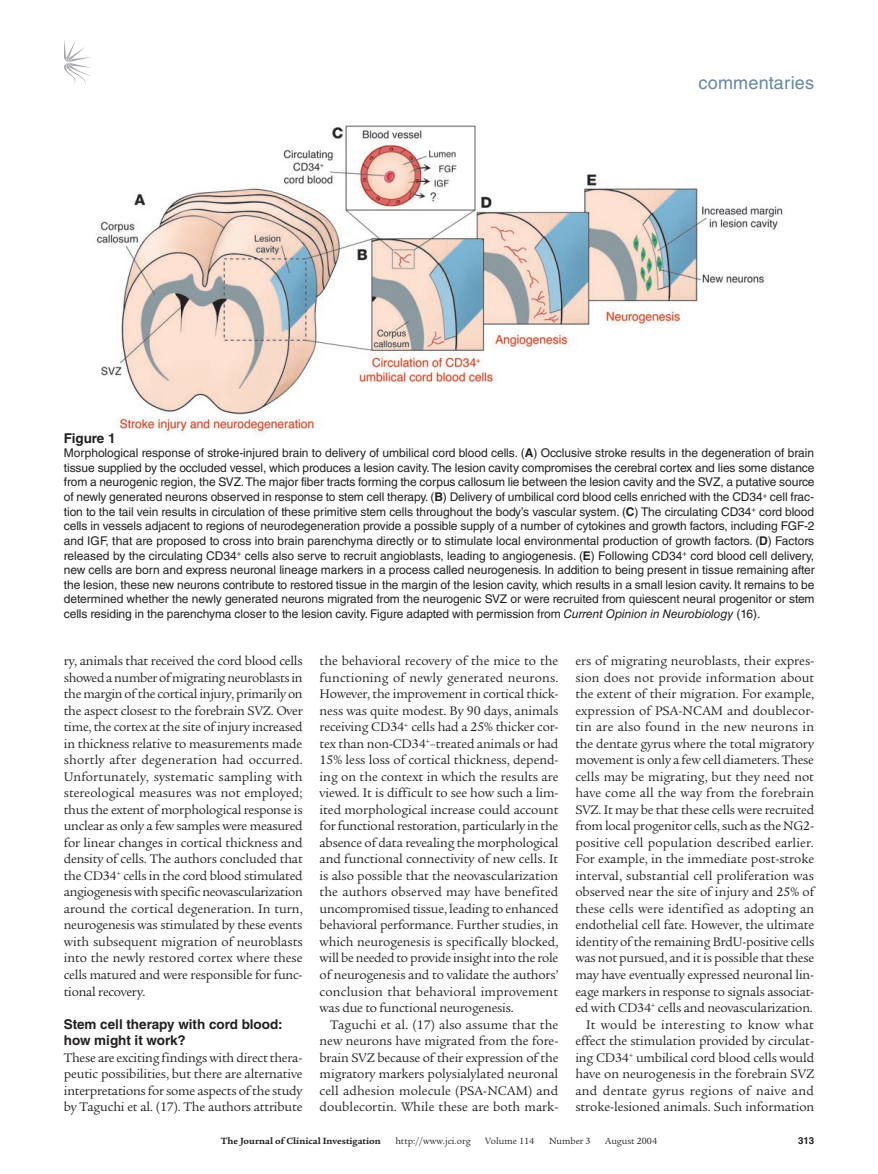
<style>
.page{position:relative;width:878px;height:1174px;background:#fff}
.page>*{position:absolute;margin:0;border:0;box-sizing:border-box;transform-origin:0 0}
.t1{font:18px "Helvetica LT Std";letter-spacing:.01em;color:#6686a1}
.t2{font:13.5px/16.5px "Legacy Serif Std";letter-spacing:-.005em;color:#231f20;text-align:justify}
.t3{font:700 13.5px/16.5px "Helvetica LT Std";color:#231f20}
.t4{font:12px/14.7px "Helvetica LT Std";letter-spacing:-.005em;color:#231f20;text-align:justify}
.t5{font:9.75px "Legacy Serif Std";color:#231f20}
.t6{font:700 9.75px "Legacy Serif Std";color:#231f20}
.t7{font:700 9.75px "Helvetica LT Std";color:#231f20}
.s1{font-weight:700}
.s2{font-style:italic}
</style>
<div class="page">
<svg style="left:64px;top:39px;width:27px;height:46px"></svg>
<img style="left:96px;top:125px;width:687px;height:310px">
<h1 class="t1" style="left:698px;top:72px;width:117px">commentaries</h1>
<p class="t3" style="left:64px;top:429px;width:53px">Figure 1</p>
<p class="t4" style="left:64px;top:445px;width:752px">Morphological response of stroke-injured brain to delivery of umbilical cord blood cells. (<span class="s1">A</span>) Occlusive stroke results in the degeneration of brain tissue supplied by the occluded vessel, which produces a lesion cavity. The lesion cavity compromises the cerebral cortex and lies some distance from a neurogenic region, the SVZ. The major fiber tracts forming the corpus callosum lie between the lesion cavity and the SVZ, a putative source of newly generated neurons observed in response to stem cell therapy. (<span class="s1">B</span>) Delivery of umbilical cord blood cells enriched with the CD34<sup>+</sup> cell frac&shy;tion to the tail vein results in circulation of these primitive stem cells throughout the body’s vascular system. (<span class="s1">C</span>) The circulating CD34<sup>+</sup> cord blood cells in vessels adjacent to regions of neurodegeneration provide a possible supply of a number of cytokines and growth factors, including FGF-2 and IGF, that are proposed to cross into brain parenchyma directly or to stimulate local environmental production of growth factors. (<span class="s1">D</span>) Factors released by the circulating CD34<sup>+</sup> cells also serve to recruit angioblasts, leading to angiogenesis. (<span class="s1">E</span>) Following CD34<sup>+</sup> cord blood cell delivery, new cells are born and express neuronal lineage markers in a process called neurogenesis. In addition to being present in tissue remaining after the lesion, these new neurons contribute to restored tissue in the margin of the lesion cavity, which results in a small lesion cavity. It remains to be determined whether the newly generated neurons migrated from the neurogenic SVZ or were recruited from quiescent neural progenitor or stem cells residing in the parenchyma closer to the lesion cavity. Figure adapted with permission from <span class="s2">Current Opinion in Neurobiology</span> (16).</p>
<p class="t2" style="left:64px;top:653px;width:240px">ry, animals that received the cord blood cells showed a number of migrating neuroblasts in the margin of the cortical injury, primarily on the aspect closest to the forebrain SVZ. Over time, the cortex at the site of injury increased in thickness relative to measurements made shortly after degeneration had occurred.<br>Unfortunately, systematic sampling with stereological measures was not employed; thus the extent of morphological response is unclear as only a few samples were measured for linear changes in cortical thickness and density of cells. The authors concluded that the CD34<sup>+</sup> cells in the cord blood stimulated angiogenesis with specific neovascularization around the cortical degeneration. In turn, neurogenesis was stimulated by these events with subsequent migration of neuroblasts into the newly restored cortex where these cells matured and were responsible for func&shy;tional recovery.</p>
<p class="t3" style="left:64px;top:1015px;width:220px">Stem cell therapy with cord blood: how might it work?</p>
<p class="t2" style="left:64px;top:1049px;width:240px">These are exciting findings with direct thera&shy;peutic possibilities, but there are alternative interpretations for some aspects of the study by Taguchi et al. (17). The authors attribute</p>
<p class="t2" style="left:319px;top:653px;width:240px">the behavioral recovery of the mice to the functioning of newly generated neurons.<br>However, the improvement in cortical thick&shy;ness was quite modest. By 90 days, animals receiving CD34<sup>+</sup> cells had a 25% thicker cor&shy;tex than non-CD34<sup>+</sup>–treated animals or had 15% less loss of cortical thickness, depend&shy;ing on the context in which the results are viewed. It is difficult to see how such a lim&shy;ited morphological increase could account for functional restoration, particularly in the absence of data revealing the morphological and functional connectivity of new cells. It is also possible that the neovascularization the authors observed may have benefited uncompromised tissue, leading to enhanced behavioral performance. Further studies, in which neurogenesis is specifically blocked, will be needed to provide insight into the role of neurogenesis and to validate the authors’ conclusion that behavioral improvement was due to functional neurogenesis.</p>
<p class="t2" style="left:319px;top:1016px;width:240px;text-indent:11px">Taguchi et al. (17) also assume that the new neurons have migrated from the fore&shy;brain SVZ because of their expression of the migratory markers polysialylated neuronal cell adhesion molecule (PSA-NCAM) and doublecortin. While these are both mark-</p>
<p class="t2" style="left:575px;top:653px;width:240px;text-align:right">ers of migrating neuroblasts, their expres&shy;sion does not provide information about the extent of their migration. For example, expression of PSA-NCAM and doublecor&shy;tin are also found in the new neurons in the dentate gyrus where the total migratory movement is only a few cell diameters. These cells may be migrating, but they need not have come all the way from the forebrain SVZ. It may be that these cells were recruited from local progenitor cells, such as the NG2- positive cell population described earlier.<br>For example, in the immediate post-stroke interval, substantial cell proliferation was observed near the site of injury and 25% of these cells were identified as adopting an endothelial cell fate. However, the ultimate identity of the remaining BrdU-positive cells was not pursued, and it is possible that these may have eventually expressed neuronal lin&shy;eage markers in response to signals associat&shy;ed with CD34<sup>+</sup> cells and neovascularization.<br>It would be interesting to know what effect the stimulation provided by circulat&shy;ing CD34<sup>+</sup> umbilical cord blood cells would have on neurogenesis in the forebrain SVZ and dentate gyrus regions of naive and stroke-lesioned animals. Such information</p>
<p class="t6" style="left:221px;top:1135px;width:161px">The Journal of Clinical Investigation</p>
<p class="t5" style="left:395px;top:1135px;width:77px">http://www.jci.org</p>
<p class="t5" style="left:485px;top:1135px;width:50px">Volume 114</p>
<p class="t5" style="left:549px;top:1135px;width:43px">Number 3</p>
<p class="t5" style="left:605px;top:1135px;width:53px">August 2004</p>
<p class="t7" style="left:798px;top:1134px;width:17px">313</p>
</div>
